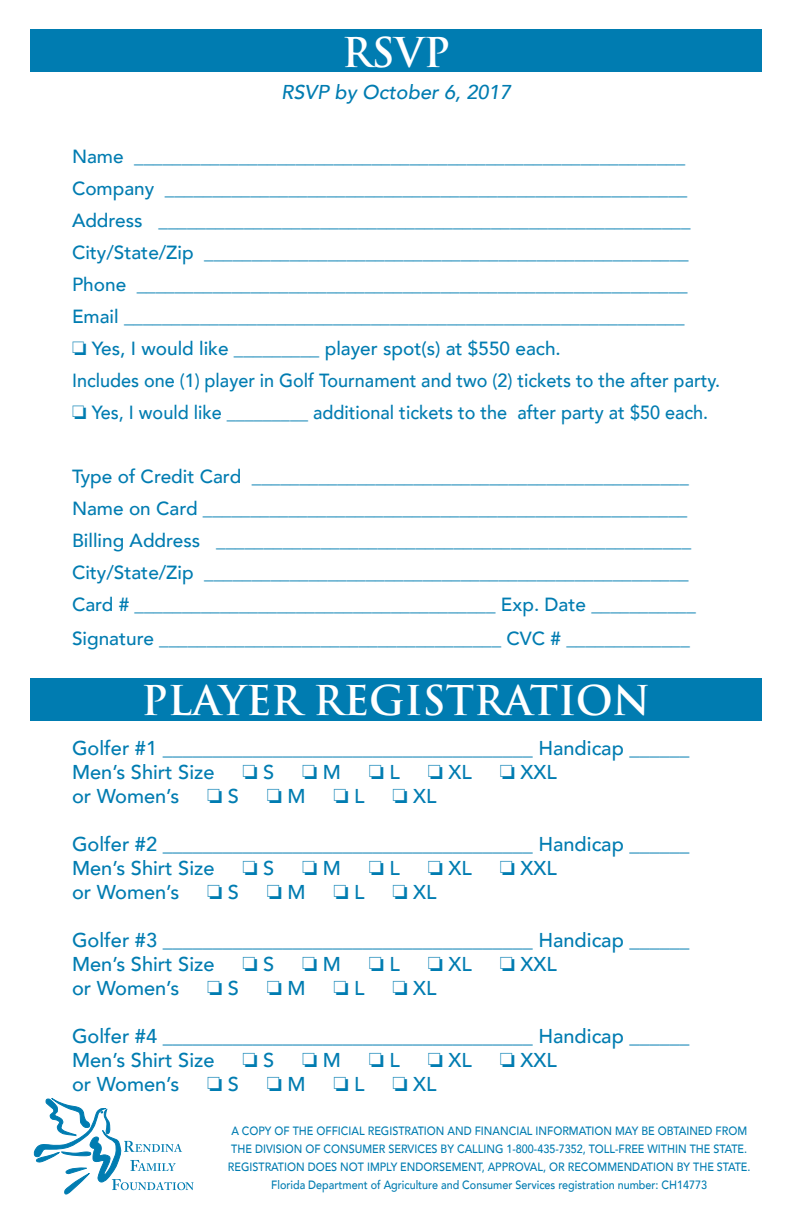
<style>
.page{position:relative;width:792px;height:1224px;background:#fff}
.page>*{position:absolute;margin:0;border:0;box-sizing:border-box;transform-origin:0 0}
.t1{font:700 40px "Trajan Pro";color:#fff}
.t2{font:500 20px "Avenir";color:#007cb1}
.t3{font:italic 500 20px "Avenir";color:#007cb1}
.t4{font:500 19px "Avenir";color:#007cb1}
.t5{font:500 19px "Avenir";color:#007cb1;scale:.95 1}
.t6{font:500 12px/18px "Avenir";color:#007cb1;text-align:center;scale:.9 1}
</style>
<div class="page">
<div style="left:30px;top:679px;width:732px;height:42px;background:#007cb1"></div>
<div style="left:30px;top:30px;width:732px;height:42px;background:#007cb1"></div>
<svg style="left:34px;top:1098px;width:160px;height:97px"></svg>
<p class="t1" style="left:342px;top:27px;width:109px">RSVP</p>
<p class="t3" style="left:281px;top:80px;width:231px">RSVP by October 6, 2017</p>
<p class="t4" style="left:72px;top:140px;width:615px">Name __________________________________________________________</p>
<p class="t4" style="left:72px;top:172px;width:617px">Company _______________________________________________________</p>
<p class="t4" style="left:72px;top:204px;width:620px">Address ________________________________________________________</p>
<p class="t4" style="left:72px;top:236px;width:618px">City/State/Zip ___________________________________________________</p>
<p class="t4" style="left:72px;top:268px;width:617px">Phone __________________________________________________________</p>
<p class="t4" style="left:72px;top:300px;width:614px">Email ___________________________________________________________</p>
<p class="t4" style="left:72px;top:332px;width:490px">□ Yes, I would like _________ player spot(s) at $550 each.</p>
<p class="t5" style="left:72px;top:364px;width:684px">Includes one (1) player in Golf Tournament and two (2) tickets to the after party.</p>
<p class="t5" style="left:72px;top:396px;width:671px">□ Yes, I would like _________ additional tickets to the after party at $50 each.</p>
<p class="t4" style="left:72px;top:460px;width:618px">Type of Credit Card ______________________________________________</p>
<p class="t4" style="left:72px;top:492px;width:617px">Name on Card ___________________________________________________</p>
<p class="t4" style="left:72px;top:524px;width:621px">Billing Address __________________________________________________</p>
<p class="t4" style="left:72px;top:556px;width:618px">City/State/Zip ___________________________________________________</p>
<p class="t4" style="left:72px;top:588px;width:625px">Card # ______________________________________ Exp. Date ___________</p>
<p class="t4" style="left:72px;top:622px;width:619px">Signature ____________________________________ CVC # _____________</p>
<p class="t1" style="left:142px;top:675px;width:510px">PLAYER REGISTRATION</p>
<p class="t2" style="left:72px;top:731px;width:619px">Golfer #1 _____________________________________ Handicap ______</p>
<p class="t2" style="left:72px;top:755px;width:144px">Men’s Shirt Size</p>
<p class="t2" style="left:242px;top:755px;width:33px">□ S</p>
<p class="t2" style="left:302px;top:755px;width:40px">□ M</p>
<p class="t2" style="left:369px;top:755px;width:33px">□ L</p>
<p class="t2" style="left:428px;top:755px;width:46px">□ XL</p>
<p class="t2" style="left:500px;top:755px;width:59px">□ XXL</p>
<p class="t2" style="left:72px;top:779px;width:109px">or Women’s</p>
<p class="t2" style="left:207px;top:779px;width:33px">□ S</p>
<p class="t2" style="left:267px;top:779px;width:40px">□ M</p>
<p class="t2" style="left:334px;top:779px;width:33px">□ L</p>
<p class="t2" style="left:392px;top:779px;width:46px">□ XL</p>
<p class="t2" style="left:72px;top:827px;width:619px">Golfer #2 _____________________________________ Handicap ______</p>
<p class="t2" style="left:72px;top:851px;width:144px">Men’s Shirt Size</p>
<p class="t2" style="left:242px;top:851px;width:33px">□ S</p>
<p class="t2" style="left:302px;top:851px;width:40px">□ M</p>
<p class="t2" style="left:369px;top:851px;width:33px">□ L</p>
<p class="t2" style="left:428px;top:851px;width:46px">□ XL</p>
<p class="t2" style="left:500px;top:851px;width:59px">□ XXL</p>
<p class="t2" style="left:72px;top:875px;width:109px">or Women’s</p>
<p class="t2" style="left:207px;top:875px;width:33px">□ S</p>
<p class="t2" style="left:267px;top:875px;width:40px">□ M</p>
<p class="t2" style="left:334px;top:875px;width:33px">□ L</p>
<p class="t2" style="left:392px;top:875px;width:46px">□ XL</p>
<p class="t2" style="left:72px;top:923px;width:619px">Golfer #3 _____________________________________ Handicap ______</p>
<p class="t2" style="left:72px;top:947px;width:144px">Men’s Shirt Size</p>
<p class="t2" style="left:242px;top:947px;width:33px">□ S</p>
<p class="t2" style="left:302px;top:947px;width:40px">□ M</p>
<p class="t2" style="left:369px;top:947px;width:33px">□ L</p>
<p class="t2" style="left:428px;top:947px;width:46px">□ XL</p>
<p class="t2" style="left:500px;top:947px;width:59px">□ XXL</p>
<p class="t2" style="left:72px;top:971px;width:109px">or Women’s</p>
<p class="t2" style="left:207px;top:971px;width:33px">□ S</p>
<p class="t2" style="left:267px;top:971px;width:40px">□ M</p>
<p class="t2" style="left:334px;top:971px;width:33px">□ L</p>
<p class="t2" style="left:392px;top:971px;width:46px">□ XL</p>
<p class="t2" style="left:72px;top:1019px;width:619px">Golfer #4 _____________________________________ Handicap ______</p>
<p class="t2" style="left:72px;top:1043px;width:144px">Men’s Shirt Size</p>
<p class="t2" style="left:242px;top:1043px;width:33px">□ S</p>
<p class="t2" style="left:302px;top:1043px;width:40px">□ M</p>
<p class="t2" style="left:369px;top:1043px;width:33px">□ L</p>
<p class="t2" style="left:428px;top:1043px;width:46px">□ XL</p>
<p class="t2" style="left:500px;top:1043px;width:59px">□ XXL</p>
<p class="t2" style="left:72px;top:1067px;width:109px">or Women’s</p>
<p class="t2" style="left:207px;top:1067px;width:33px">□ S</p>
<p class="t2" style="left:267px;top:1067px;width:40px">□ M</p>
<p class="t2" style="left:334px;top:1067px;width:33px">□ L</p>
<p class="t2" style="left:392px;top:1067px;width:46px">□ XL</p>
<p class="t6" style="left:228px;top:1121px;width:582px">A COPY OF THE OFFICIAL REGISTRATION AND FINANCIAL INFORMATION MAY BE OBTAINED FROM THE DIVISION OF CONSUMER SERVICES BY CALLING 1-800-435-7352, TOLL-FREE WITHIN THE STATE.<br>REGISTRATION DOES NOT IMPLY ENDORSEMENT, APPROVAL, OR RECOMMENDATION BY THE STATE.<br>Florida Department of Agriculture and Consumer Services registration number: CH14773</p>
</div>
